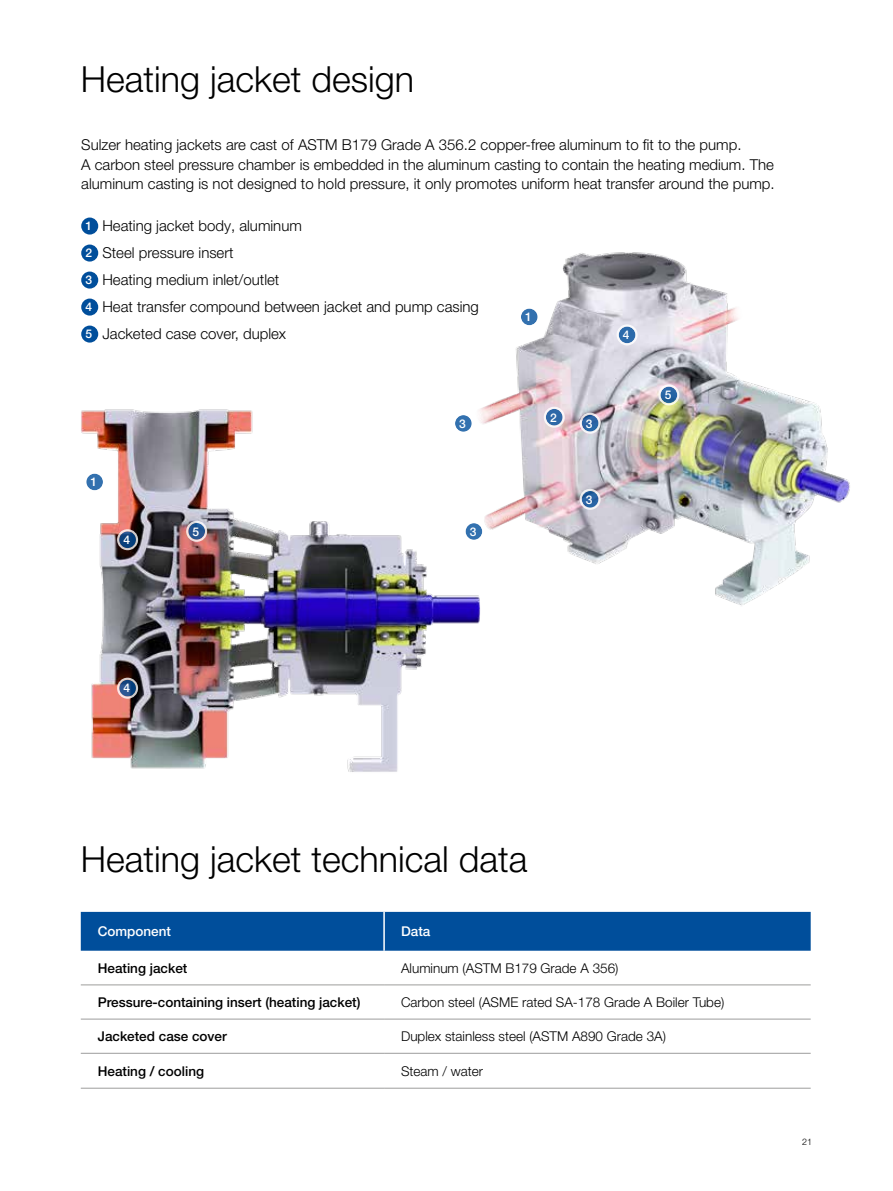
<style>
.page{position:relative;width:893px;height:1191px;background:#fff}
.page>*{position:absolute;margin:0;border:0;box-sizing:border-box;transform-origin:0 0}
.t1{font:300 36px "Helvetica Neue LT Pro";color:#000}
.t2{font:300 15px/27px "Helvetica Neue LT Pro";color:#000}
.t3{font:300 13.5px "Helvetica Neue LT Pro";color:#000}
.t4{font:500 13.5px "Helvetica Neue LT Pro";color:#000}
.t5{font:500 13.5px "Helvetica Neue LT Pro";color:#fff}
.t6{font:500 12px "Helvetica Neue LT Pro";color:#fff}
.t7{font:300 9px "Helvetica Neue LT Pro";color:#000}
.s1{font-weight:500;font-size:12px;color:#fff}
</style>
<div class="page">
<div style="left:81px;top:217px;width:17px;height:17px;background:#004e9b;border-radius:50%"></div>
<div style="left:81px;top:244px;width:17px;height:17px;background:#004e9b;border-radius:50%"></div>
<div style="left:81px;top:271px;width:17px;height:17px;background:#004e9b;border-radius:50%"></div>
<div style="left:81px;top:298px;width:17px;height:17px;background:#004e9b;border-radius:50%"></div>
<div style="left:81px;top:325px;width:17px;height:17px;background:#004e9b;border-radius:50%"></div>
<img style="left:81px;top:409px;width:399px;height:363px">
<img style="left:469px;top:252px;width:381px;height:366px">
<div style="left:81px;top:912px;width:730px;height:38px;background:#004e9b"></div>
<hr style="left:383px;top:912px;width:2px;height:38px;background:#fff">
<hr style="left:81px;top:984px;width:303px;height:1px;background:#9d9d9c">
<hr style="left:384px;top:984px;width:427px;height:1px;background:#9d9d9c">
<hr style="left:81px;top:1018px;width:303px;height:1px;background:#9d9d9c">
<hr style="left:384px;top:1018px;width:427px;height:1px;background:#9d9d9c">
<hr style="left:81px;top:1053px;width:303px;height:1px;background:#9d9d9c">
<hr style="left:384px;top:1053px;width:427px;height:1px;background:#9d9d9c">
<hr style="left:81px;top:1087px;width:303px;height:1px;background:#9d9d9c">
<hr style="left:384px;top:1087px;width:427px;height:1px;background:#9d9d9c">
<svg style="left:546px;top:409px;width:17px;height:16px"></svg>
<div style="left:544px;top:407px;width:21px;height:21px;border:2px solid #fff;border-radius:50%"></div>
<svg style="left:521px;top:308px;width:17px;height:17px"></svg>
<div style="left:519px;top:306px;width:21px;height:21px;border:2px solid #fff;border-radius:50%"></div>
<svg style="left:188px;top:523px;width:17px;height:16px"></svg>
<div style="left:186px;top:521px;width:21px;height:21px;border:2px solid #fff;border-radius:50%"></div>
<svg style="left:619px;top:326px;width:16px;height:17px"></svg>
<div style="left:617px;top:324px;width:21px;height:21px;border:2px solid #fff;border-radius:50%"></div>
<svg style="left:455px;top:415px;width:17px;height:17px"></svg>
<div style="left:453px;top:413px;width:21px;height:21px;border:2px solid #fff;border-radius:50%"></div>
<svg style="left:86px;top:473px;width:17px;height:17px"></svg>
<div style="left:84px;top:471px;width:21px;height:21px;border:2px solid #fff;border-radius:50%"></div>
<svg style="left:466px;top:523px;width:16px;height:17px"></svg>
<div style="left:463px;top:521px;width:21px;height:21px;border:2px solid #fff;border-radius:50%"></div>
<svg style="left:119px;top:531px;width:17px;height:17px"></svg>
<div style="left:117px;top:529px;width:21px;height:21px;border:2px solid #fff;border-radius:50%"></div>
<svg style="left:119px;top:680px;width:17px;height:16px"></svg>
<div style="left:117px;top:677px;width:21px;height:21px;border:2px solid #fff;border-radius:50%"></div>
<svg style="left:660px;top:386px;width:17px;height:17px"></svg>
<div style="left:658px;top:384px;width:21px;height:21px;border:2px solid #fff;border-radius:50%"></div>
<svg style="left:582px;top:491px;width:16px;height:17px"></svg>
<div style="left:580px;top:489px;width:21px;height:21px;border:2px solid #fff;border-radius:50%"></div>
<svg style="left:582px;top:415px;width:16px;height:16px"></svg>
<div style="left:580px;top:413px;width:21px;height:21px;border:2px solid #fff;border-radius:50%"></div>
<h1 class="t1" style="left:81px;top:57px;width:335px">Heating jacket design</h1>
<p class="t2" style="left:81px;top:135px;width:695px;line-height:19.5px">Sulzer heating jackets are cast of ASTM B179 Grade A 356.2 copper-free aluminum to fit to the pump.<br>A carbon steel pressure chamber is embedded in the aluminum casting to contain the heating medium. The aluminum casting is not designed to hold pressure, it only promotes uniform heat transfer around the pump.</p>
<p class="t2" style="left:85px;top:212px;width:395px"><span class="s1">1</span> Heating jacket body, aluminum<br><span class="s1">2</span> Steel pressure insert<br><span class="s1">3</span> Heating medium inlet/outlet<br><span class="s1">4</span> Heat transfer compound between jacket and pump casing <span class="s1">5</span> Jacketed case cover, duplex</p>
<p class="t6" style="left:525px;top:310px;width:8px">1</p>
<p class="t6" style="left:623px;top:328px;width:8px">4</p>
<p class="t6" style="left:90px;top:475px;width:8px">1</p>
<p class="t6" style="left:123px;top:532px;width:8px">4</p>
<p class="t6" style="left:123px;top:681px;width:8px">4</p>
<p class="t6" style="left:192px;top:524px;width:8px">5</p>
<p class="t6" style="left:459px;top:416px;width:8px">3</p>
<p class="t6" style="left:470px;top:524px;width:8px">3</p>
<p class="t6" style="left:550px;top:410px;width:8px">2</p>
<p class="t6" style="left:586px;top:416px;width:8px">3</p>
<p class="t6" style="left:586px;top:492px;width:8px">3</p>
<p class="t6" style="left:665px;top:388px;width:8px">5</p>
<h1 class="t1" style="left:81px;top:837px;width:448px">Heating jacket technical data</h1>
<p class="t5" style="left:98px;top:923px;width:75px">Component</p>
<p class="t5" style="left:401px;top:923px;width:31px">Data</p>
<p class="t4" style="left:98px;top:959px;width:91px">Heating jacket</p>
<p class="t3" style="left:401px;top:959px;width:219px">Aluminum (ASTM B179 Grade A 356)</p>
<p class="t4" style="left:98px;top:994px;width:264px">Pressure-containing insert (heating jacket)</p>
<p class="t3" style="left:401px;top:993px;width:325px">Carbon steel (ASME rated SA-178 Grade A Boiler Tube)</p>
<p class="t4" style="left:98px;top:1028px;width:131px">Jacketed case cover</p>
<p class="t3" style="left:401px;top:1028px;width:266px">Duplex stainless steel (ASTM A890 Grade 3A)</p>
<p class="t4" style="left:98px;top:1062px;width:108px">Heating / cooling</p>
<p class="t3" style="left:401px;top:1062px;width:84px">Steam / water</p>
<p class="t7" style="left:802px;top:1136px;width:12px">21</p>
</div>
